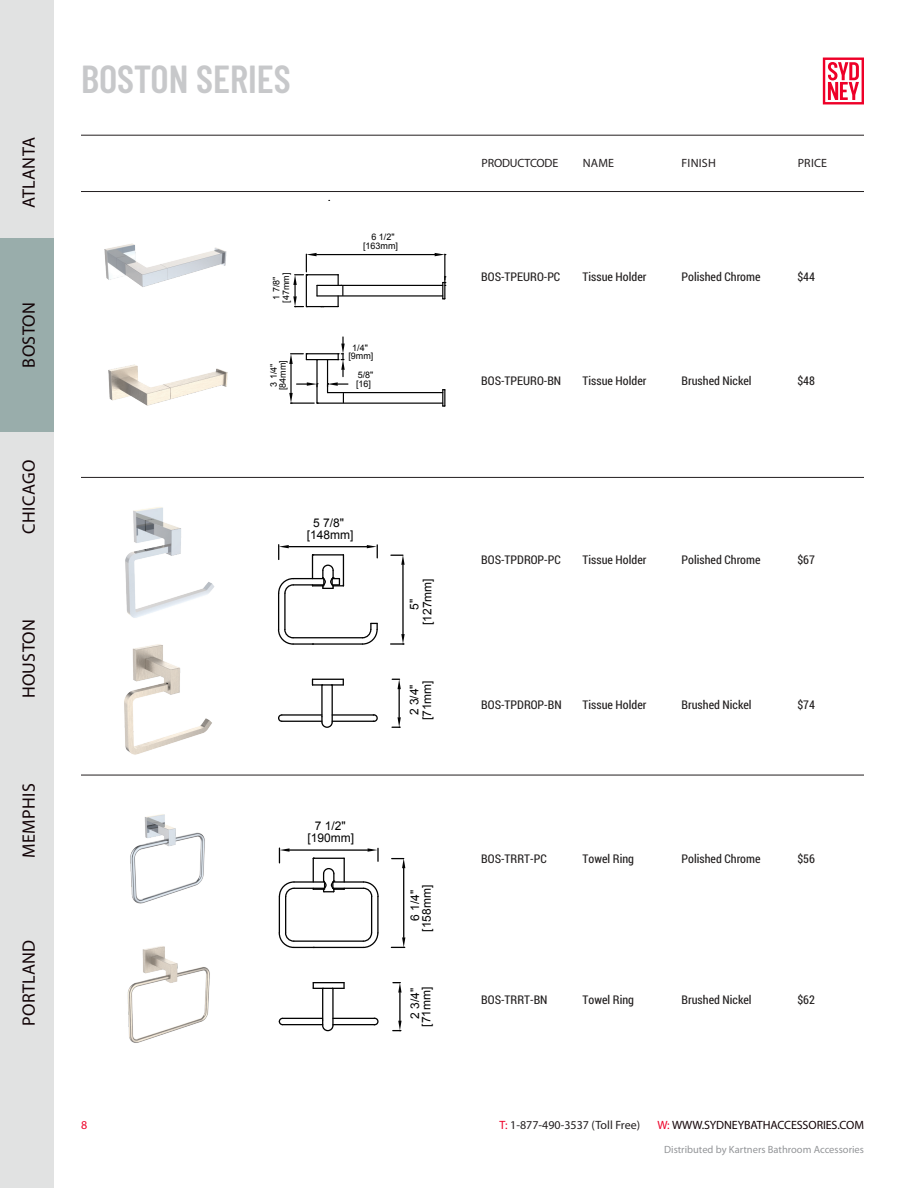
<style>
.page{position:relative;width:918px;height:1188px;background:#fff}
.page>*{position:absolute;margin:0;border:0;box-sizing:border-box;transform-origin:0 0}
.t1{font:600 39px "Barlow Condensed";color:#c7c8ca}
.t2{font:18px "Myriad Pro";letter-spacing:.02em;color:#130407}
.t3{font:12px "Roboto Condensed";color:#211e1e}
.t4{font:12px/13px "Arial";color:#030303;text-align:center}
.t5{font:12px "Myriad Pro";color:#231f20}
.t6{font:12px "Myriad Pro";letter-spacing:-.01em;color:#130407}
.t7{font:12px "Myriad Pro";letter-spacing:-.02em;color:#231f20}
.t8{font:12px "Myriad Pro";color:#ee0028}
.t9{font:10.5px "Myriad Pro";color:#939598}
.t10{font:9px/8.7px "Arial";color:#030303;text-align:center}
.s1{color:#ee0028}
</style>
<div class="page">
<svg style="left:823px;top:58px;width:41px;height:46px"></svg>
<hr style="left:82px;top:477px;width:781px;height:1px;background:#231f20">
<hr style="left:82px;top:775px;width:781px;height:1px;background:#231f20">
<img style="left:108px;top:364px;width:197px;height:113px">
<img style="left:104px;top:243px;width:123px;height:44px">
<hr style="left:289px;top:546px;width:78px;height:1px;background:#030303">
<hr style="left:293px;top:643px;width:70px;height:2px;background:#030303">
<hr style="left:293px;top:637px;width:70px;height:1px;background:#030303">
<hr style="left:402px;top:565px;width:2px;height:69px;background:#030303">
<svg style="left:391px;top:555px;width:14px;height:10px"></svg>
<svg style="left:311px;top:554px;width:34px;height:33px"></svg>
<svg style="left:391px;top:634px;width:14px;height:11px"></svg>
<hr style="left:332px;top:714px;width:42px;height:2px;background:#030303">
<hr style="left:332px;top:721px;width:42px;height:1px;background:#030303">
<svg style="left:372px;top:714px;width:6px;height:8px"></svg>
<svg style="left:334px;top:679px;width:10px;height:7px"></svg>
<svg style="left:367px;top:545px;width:11px;height:13px"></svg>
<svg style="left:392px;top:679px;width:9px;height:49px"></svg>
<svg style="left:361px;top:623px;width:17px;height:22px"></svg>
<img style="left:82px;top:468px;width:217px;height:93px">
<img style="left:124px;top:561px;width:210px;height:215px">
<hr style="left:290px;top:849px;width:78px;height:2px;background:#030303">
<hr style="left:294px;top:947px;width:69px;height:1px;background:#030303">
<hr style="left:294px;top:941px;width:69px;height:1px;background:#030303">
<hr style="left:371px;top:897px;width:1px;height:36px;background:#030303">
<hr style="left:377px;top:897px;width:2px;height:36px;background:#030303">
<hr style="left:333px;top:888px;width:30px;height:1px;background:#030303">
<hr style="left:294px;top:888px;width:30px;height:1px;background:#030303">
<hr style="left:294px;top:881px;width:30px;height:2px;background:#030303">
<hr style="left:333px;top:881px;width:30px;height:2px;background:#030303">
<svg style="left:362px;top:932px;width:17px;height:17px"></svg>
<svg style="left:362px;top:881px;width:17px;height:17px"></svg>
<hr style="left:403px;top:868px;width:1px;height:69px;background:#030303">
<svg style="left:392px;top:858px;width:13px;height:10px"></svg>
<svg style="left:312px;top:857px;width:34px;height:36px"></svg>
<svg style="left:391px;top:937px;width:14px;height:11px"></svg>
<hr style="left:313px;top:982px;width:31px;height:1px;background:#030303">
<hr style="left:283px;top:1018px;width:40px;height:1px;background:#030303">
<hr style="left:333px;top:1018px;width:42px;height:1px;background:#030303">
<hr style="left:283px;top:1024px;width:40px;height:1px;background:#030303">
<hr style="left:333px;top:1024px;width:42px;height:1px;background:#030303">
<hr style="left:322px;top:989px;width:1px;height:36px;background:#030303">
<hr style="left:332px;top:989px;width:2px;height:36px;background:#030303">
<svg style="left:372px;top:1017px;width:7px;height:9px"></svg>
<svg style="left:312px;top:983px;width:33px;height:7px"></svg>
<hr style="left:399px;top:993px;width:2px;height:28px;background:#030303">
<svg style="left:393px;top:982px;width:9px;height:11px"></svg>
<svg style="left:368px;top:848px;width:11px;height:13px"></svg>
<svg style="left:286px;top:848px;width:4px;height:4px"></svg>
<svg style="left:393px;top:1021px;width:9px;height:10px"></svg>
<svg style="left:321px;top:1020px;width:13px;height:12px"></svg>
<img style="left:82px;top:770px;width:204px;height:104px">
<img style="left:127px;top:874px;width:178px;height:169px">
<hr style="left:317px;top:295px;width:126px;height:2px;background:#030303">
<hr style="left:317px;top:285px;width:126px;height:1px;background:#030303">
<hr style="left:317px;top:403px;width:126px;height:1px;background:#030303">
<hr style="left:328px;top:392px;width:115px;height:1px;background:#030303">
<svg style="left:442px;top:389px;width:4px;height:18px"></svg>
<hr style="left:317px;top:254px;width:118px;height:1px;background:#030303">
<svg style="left:435px;top:253px;width:11px;height:47px"></svg>
<svg style="left:289px;top:337px;width:59px;height:68px"></svg>
<svg style="left:293px;top:253px;width:50px;height:55px"></svg>
<hr style="left:81px;top:191px;width:783px;height:1px;background:#231f20">
<hr style="left:81px;top:135px;width:783px;height:1px;background:#231f20">
<div style="left:0;top:0;width:54px;height:1188px;background:#e1e2e2"></div>
<div style="left:0;top:238px;width:54px;height:193px;background:#99adab"></div>
<h2 class="t2" style="left:18px;top:208px;width:72px;rotate:-90deg">ATLANTA</h2>
<h2 class="t2" style="left:18px;top:368px;width:67px;rotate:-90deg">BOSTON</h2>
<h2 class="t2" style="left:18px;top:534px;width:75px;rotate:-90deg">CHICAGO</h2>
<h2 class="t2" style="left:18px;top:698px;width:81px;rotate:-90deg">HOUSTON</h2>
<h2 class="t2" style="left:18px;top:858px;width:76px;rotate:-90deg">MEMPHIS</h2>
<h2 class="t2" style="left:18px;top:1026px;width:88px;rotate:-90deg">PORTLAND</h2>
<h1 class="t1" style="left:81px;top:51px;width:211px">BOSTON SERIES</h1>
<p class="t10" style="left:272px;top:303px;width:32px;line-height:9.4px;text-align:left;rotate:-90deg">1 7/8" [47mm]</p>
<p class="t10" style="left:269px;top:390px;width:32px;line-height:9.1px;rotate:-90deg">3 1/4" [84mm]</p>
<p class="t10" style="left:363px;top:232px;width:37px;line-height:9.8px">6 1/2" [163mm]</p>
<p class="t10" style="left:348px;top:343px;width:27px">1/4" [9mm]</p>
<p class="t10" style="left:356px;top:371px;width:19px;line-height:8.2px;text-align:left">5/8" [16]</p>
<p class="t7" style="left:482px;top:156px;width:78px">PRODUCTCODE</p>
<p class="t5" style="left:583px;top:156px;width:33px">NAME</p>
<p class="t5" style="left:682px;top:156px;width:36px">FINISH</p>
<p class="t5" style="left:798px;top:156px;width:31px">PRICE</p>
<p class="t3" style="left:481px;top:268px;width:80px">BOS-TPEURO-PC</p>
<p class="t3" style="left:583px;top:268px;width:65px">Tissue Holder</p>
<p class="t3" style="left:682px;top:268px;width:80px">Polished Chrome</p>
<p class="t3" style="left:797px;top:268px;width:19px">$44</p>
<p class="t3" style="left:481px;top:373px;width:81px">BOS-TPEURO-BN</p>
<p class="t3" style="left:583px;top:373px;width:65px">Tissue Holder</p>
<p class="t3" style="left:682px;top:373px;width:71px">Brushed Nickel</p>
<p class="t3" style="left:797px;top:373px;width:19px">$48</p>
<p class="t4" style="left:307px;top:518px;width:48px;line-height:11.2px">5 7/8" [148mm]</p>
<p class="t4" style="left:308px;top:819px;width:48px;line-height:12.5px">7 1/2" [190mm]</p>
<p class="t4" style="left:408px;top:625px;width:48px;rotate:-90deg">5" [127mm]</p>
<p class="t4" style="left:408px;top:720px;width:42px;line-height:12.6px;rotate:-90deg">2 3/4" [71mm]</p>
<p class="t3" style="left:481px;top:551px;width:81px">BOS-TPDROP-PC</p>
<p class="t3" style="left:583px;top:551px;width:65px">Tissue Holder</p>
<p class="t3" style="left:682px;top:551px;width:80px">Polished Chrome</p>
<p class="t3" style="left:797px;top:551px;width:19px">$67</p>
<p class="t3" style="left:481px;top:696px;width:82px">BOS-TPDROP-BN</p>
<p class="t3" style="left:583px;top:696px;width:65px">Tissue Holder</p>
<p class="t3" style="left:682px;top:696px;width:71px">Brushed Nickel</p>
<p class="t3" style="left:797px;top:696px;width:19px">$74</p>
<p class="t4" style="left:409px;top:932px;width:48px;line-height:11.6px;rotate:-90deg">6 1/4" [158mm]</p>
<p class="t4" style="left:410px;top:1027px;width:42px;line-height:11.1px;rotate:-90deg">2 3/4" [71mm]</p>
<p class="t3" style="left:481px;top:851px;width:67px">BOS-TRRT-PC</p>
<p class="t3" style="left:583px;top:851px;width:53px">Towel Ring</p>
<p class="t3" style="left:682px;top:851px;width:80px">Polished Chrome</p>
<p class="t3" style="left:797px;top:851px;width:19px">$56</p>
<p class="t3" style="left:481px;top:991px;width:68px">BOS-TRRT-BN</p>
<p class="t3" style="left:583px;top:991px;width:53px">Towel Ring</p>
<p class="t3" style="left:682px;top:991px;width:71px">Brushed Nickel</p>
<p class="t3" style="left:797px;top:991px;width:19px">$62</p>
<p class="t8" style="left:81px;top:1118px;width:8px">8</p>
<p class="t5" style="left:500px;top:1118px;width:142px"><span class="s1">T:</span> 1-877-490-3537 (Toll Free)</p>
<p class="t6" style="left:657px;top:1118px;width:208px"><span class="s1">W:</span> WWW.SYDNEYBATHACCESSORIES.COM</p>
<p class="t9" style="left:664px;top:1143px;width:201px">Distributed by Kartners Bathroom Accessories</p>
</div>
